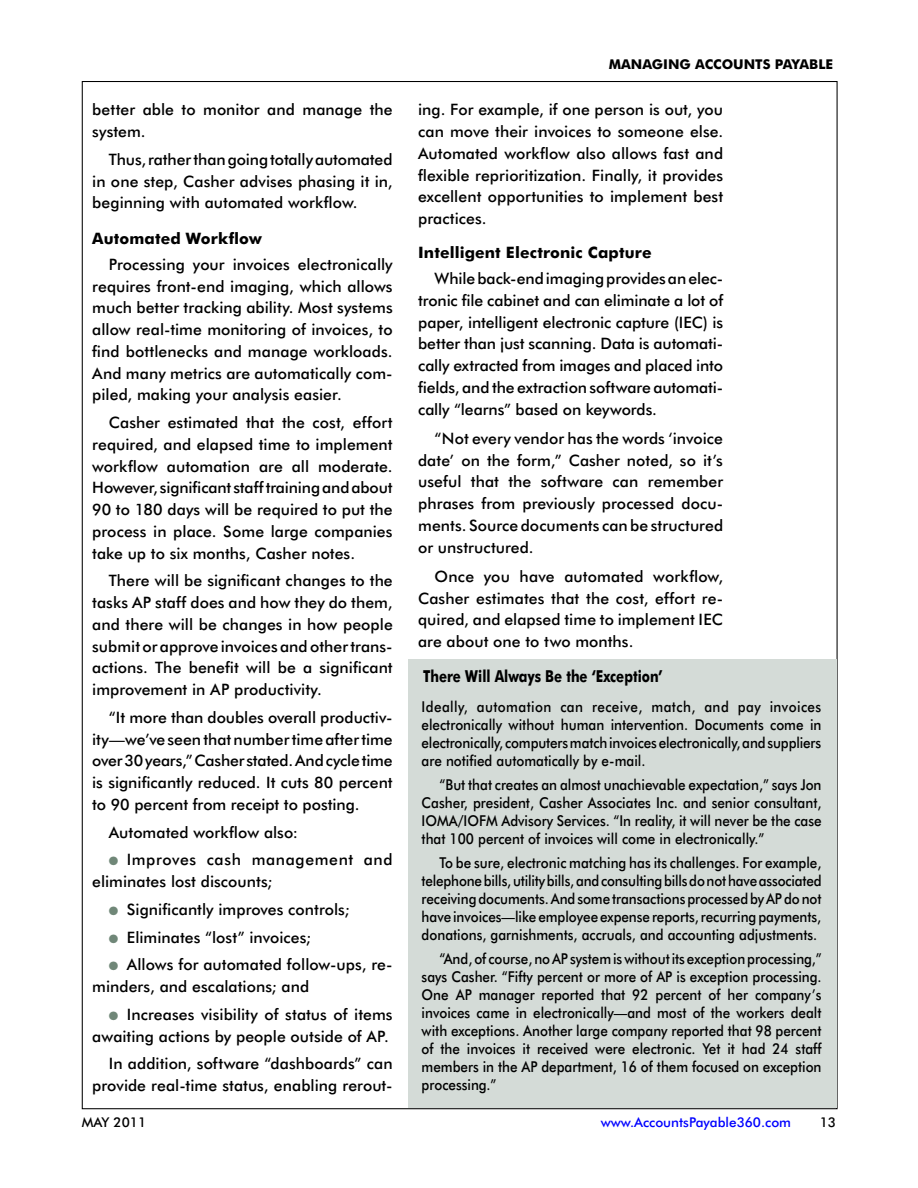
<style>
.page{position:relative;width:918px;height:1188px;background:#fff}
.page>*{position:absolute;margin:0;border:0;box-sizing:border-box;transform-origin:0 0}
.t1{font:700 16.5px "Futura BT";color:#000;scale:.8 1}
.t2{font:500 15.75px/21.8px "Futura BT";color:#000;text-align:justify}
.t3{font:500 15.75px/27.8px "Futura BT";letter-spacing:.035em;color:#000}
.t4{font:700 15.75px "Futura BT";letter-spacing:.005em;color:#000}
.t5{font:500 15px/18px "Futura BT";color:#000;text-align:justify;scale:.9 1}
.t6{font:500 13.5px "Futura BT";color:#00f}
.t7{font:700 13.5px "Futura BT";color:#000}
.t8{font:500 13.5px "Futura BT";color:#000}
</style>
<div class="page">
<div style="left:408px;top:660px;width:429px;height:448px;background:#d4dbd7"></div>
<p class="t2" style="left:92px;top:100px;width:302px">better able to monitor and manage the system.</p>
<p class="t2" style="left:92px;top:150px;width:302px;text-indent:17px">Thus, rather than going totally automated in one step, Casher advises phasing it in, beginning with automated workflow.</p>
<p class="t4" style="left:92px;top:231px;width:171px">Automated Workflow</p>
<p class="t2" style="left:92px;top:255px;width:302px;text-indent:17px">Processing your invoices electronically requires front-end imaging, which allows much better tracking ability. Most systems allow real-time monitoring of invoices, to find bottlenecks and manage workloads.<br>And many metrics are automatically com&shy;piled, making your analysis easier.</p>
<p class="t2" style="left:92px;top:413px;width:302px;text-indent:17px">Casher estimated that the cost, effort required, and elapsed time to implement workflow automation are all moderate.<br>However, significant staff training and about 90 to 180 days will be required to put the process in place. Some large companies take up to six months, Casher notes.</p>
<p class="t2" style="left:92px;top:571px;width:302px;text-indent:17px">There will be significant changes to the tasks AP staff does and how they do them, and there will be changes in how people submit or approve invoices and other trans&shy;actions. The benefit will be a significant improvement in AP productivity.</p>
<p class="t2" style="left:92px;top:708px;width:302px;text-indent:17px">“It more than doubles overall productiv&shy;ity—we’ve seen that number time after time over 30 years,” Casher stated. And cycle time is significantly reduced. It cuts 80 percent to 90 percent from receipt to posting.</p>
<p class="t3" style="left:127px;top:820px;width:267px;text-indent:-18px">Automated workflow also:<br>Improves cash management and</p>
<p class="t2" style="left:127px;top:869px;width:267px;line-height:27.8px;text-align:left;text-indent:-35px">eliminates lost discounts;<br>Significantly improves controls;<br>Eliminates “lost” invoices;<br>Allows for automated follow-ups, re-</p>
<p class="t2" style="left:127px;top:974px;width:267px;line-height:27.8px;text-indent:-35px">minders, and escalations; and<br>Increases visibility of status of items</p>
<p class="t2" style="left:92px;top:1024px;width:302px;line-height:27.8px;text-align:right">awaiting actions by people outside of AP.<br>In addition, software “dashboards” can</p>
<p class="t2" style="left:92px;top:1076px;width:302px">provide real-time status, enabling rerout-</p>
<p class="t7" style="left:609px;top:58px;width:226px">MANAGING ACCOUNTS PAYABLE</p>
<p class="t2" style="left:418px;top:100px;width:307px">ing. For example, if one person is out, you can move their invoices to someone else.<br>Automated workflow also allows fast and flexible reprioritization. Finally, it provides excellent opportunities to implement best practices.</p>
<p class="t4" style="left:418px;top:246px;width:235px">Intelligent Electronic Capture</p>
<p class="t2" style="left:418px;top:269px;width:307px;text-indent:17px">While back-end imaging provides an elec&shy;tronic file cabinet and can eliminate a lot of paper, intelligent electronic capture (IEC) is better than just scanning. Data is automati&shy;cally extracted from images and placed into fields, and the extraction software automati&shy;cally “learns” based on keywords.</p>
<p class="t2" style="left:418px;top:429px;width:307px;text-indent:17px">“Not every vendor has the words ‘invoice date’ on the form,” Casher noted, so it’s useful that the software can remember phrases from previously processed docu&shy;ments. Source documents can be structured or unstructured.</p>
<p class="t2" style="left:418px;top:567px;width:307px;text-indent:17px">Once you have automated workflow, Casher estimates that the cost, effort re&shy;quired, and elapsed time to implement IEC are about one to two months.</p>
<p class="t1" style="left:423px;top:669px;width:301px">There Will Always Be the ‘Exception’</p>
<p class="t5" style="left:422px;top:699px;width:446px">Ideally, automation can receive, match, and pay invoices electronically without human intervention. Documents come in electronically, computers match invoices electronically, and suppliers are notified automatically by e-mail.</p>
<p class="t5" style="left:422px;top:777px;width:446px;text-indent:18px">“But that creates an almost unachievable expectation,” says Jon Casher, president, Casher Associates Inc. and senior consultant, IOMA/IOFM Advisory Services. “In reality, it will never be the case that 100 percent of invoices will come in electronically.”</p>
<p class="t5" style="left:422px;top:855px;width:446px;text-indent:18px">To be sure, electronic matching has its challenges. For example, telephone bills, utility bills, and consulting bills do not have associated receiving documents. And some transactions processed by AP do not have invoices—like employee expense reports, recurring payments, donations, garnishments, accruals, and accounting adjustments.</p>
<p class="t5" style="left:422px;top:951px;width:446px;text-indent:18px">“And, of course, no AP system is without its exception processing,” says Casher. “Fifty percent or more of AP is exception processing.<br>One AP manager reported that 92 percent of her company’s invoices came in electronically—and most of the workers dealt with exceptions. Another large company reported that 98 percent of the invoices it received were electronic. Yet it had 24 staff members in the AP department, 16 of them focused on exception processing.”</p>
<p class="t8" style="left:82px;top:1117px;width:66px">MAY 2011</p>
<p class="t6" style="left:601px;top:1116px;width:192px">www.AccountsPayable360.com</p>
<p class="t8" style="left:820px;top:1116px;width:18px">13</p>
</div>
